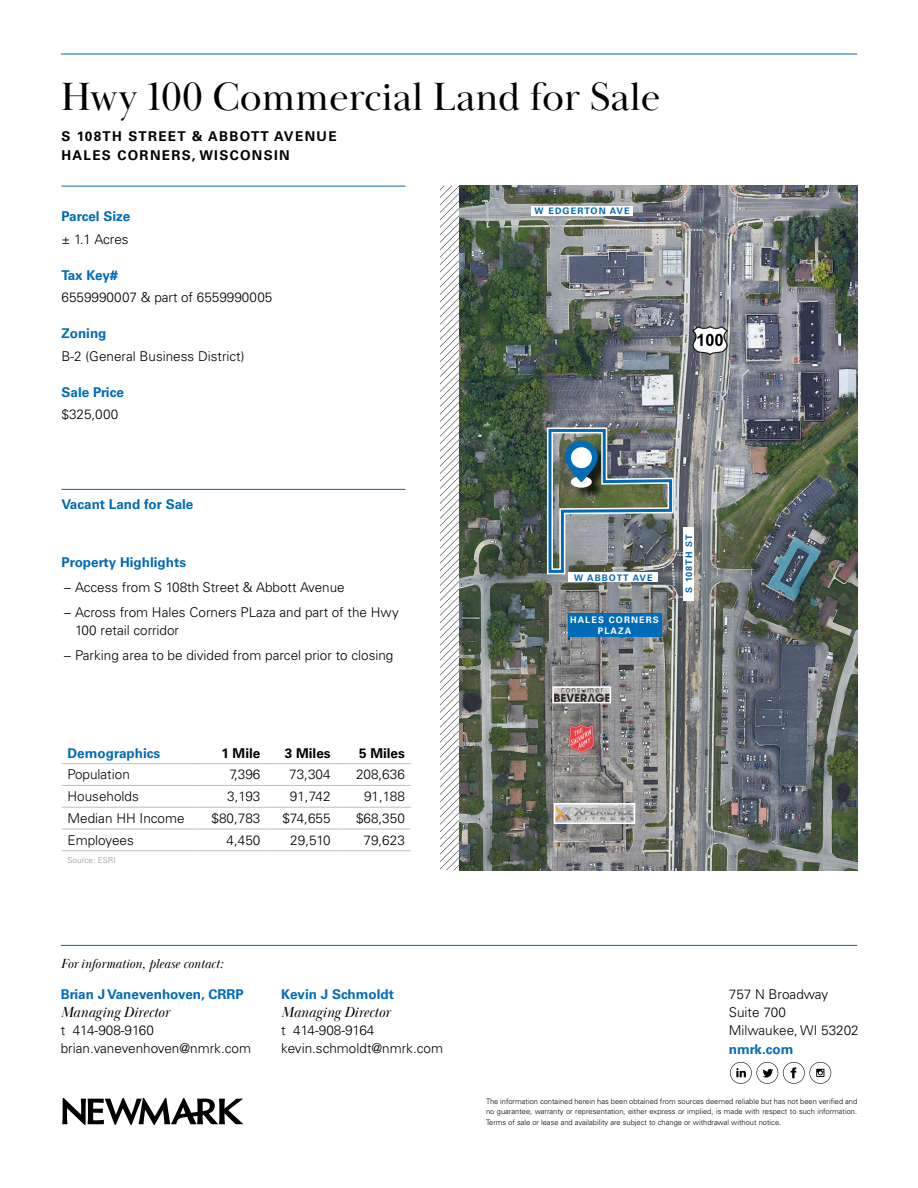
<style>
.page{position:relative;width:918px;height:1188px;background:#fff}
.page>*{position:absolute;margin:0;border:0;box-sizing:border-box;transform-origin:0 0}
.t1{font:40.5px "Baskerville Display PT";color:#000100}
.t2{font:italic 15px "Baskerville Display PT";color:#000100}
.t3{font:300 13.5px/18px "Univers LT Pro 45";color:#000100}
.t4{font:300 13.5px/18px "Univers LT Pro 45";color:#000}
.t5{font:700 13.5px "Univers LT Pro 65";color:#006bb7}
.t6{font:700 13.5px/19.5px "Univers LT Pro 65";letter-spacing:.1em;color:#000100}
.t7{font:italic 13.5px "Baskerville Display PT";color:#000100}
.t8{font:700 9px "Univers LT Pro 65";letter-spacing:.125em;color:#006bb7}
.t9{font:700 9px/10.5px "Univers LT Pro 65";letter-spacing:.125em;color:#fff;text-align:center}
.t10{font:300 8.25px "Univers LT Pro 45";color:#939598}
.t11{font:300 7.5px/10.5px "Univers LT Pro 45";color:#000100;text-align:justify}
</style>
<div class="page">
<hr style="left:61px;top:54px;width:796px;height:1px;background:#006bb7">
<svg style="left:441px;top:186px;width:18px;height:684px"></svg>
<img style="left:459px;top:186px;width:398px;height:684px">
<hr style="left:62px;top:186px;width:343px;height:1px;background:#006bb7">
<div style="left:684px;top:527px;width:10px;height:73px;background:#fff"></div>
<div style="left:568px;top:613px;width:94px;height:24px;background:#006bb7"></div>
<hr style="left:62px;top:829px;width:132px;height:1px;background:#bcbec0">
<hr style="left:194px;top:829px;width:72px;height:1px;background:#bcbec0">
<hr style="left:266px;top:829px;width:71px;height:1px;background:#bcbec0">
<hr style="left:337px;top:829px;width:74px;height:1px;background:#bcbec0">
<hr style="left:62px;top:850px;width:132px;height:1px;background:#bcbec0">
<hr style="left:194px;top:850px;width:72px;height:1px;background:#bcbec0">
<hr style="left:266px;top:850px;width:71px;height:1px;background:#bcbec0">
<hr style="left:337px;top:850px;width:74px;height:1px;background:#bcbec0">
<hr style="left:62px;top:763px;width:132px;height:1px;background:#bcbec0">
<hr style="left:194px;top:763px;width:72px;height:1px;background:#bcbec0">
<hr style="left:266px;top:763px;width:71px;height:1px;background:#bcbec0">
<hr style="left:337px;top:763px;width:74px;height:1px;background:#bcbec0">
<hr style="left:62px;top:785px;width:132px;height:1px;background:#bcbec0">
<hr style="left:194px;top:785px;width:72px;height:1px;background:#bcbec0">
<hr style="left:266px;top:785px;width:71px;height:1px;background:#bcbec0">
<hr style="left:337px;top:785px;width:74px;height:1px;background:#bcbec0">
<hr style="left:62px;top:807px;width:132px;height:1px;background:#bcbec0">
<hr style="left:194px;top:807px;width:72px;height:1px;background:#bcbec0">
<hr style="left:266px;top:807px;width:71px;height:1px;background:#bcbec0">
<hr style="left:337px;top:807px;width:74px;height:1px;background:#bcbec0">
<img style="left:544px;top:424px;width:133px;height:153px">
<img style="left:557px;top:806px;width:75px;height:15px">
<div style="left:554px;top:803px;width:81px;height:21px;border:2px solid #fff"></div>
<img style="left:555px;top:689px;width:53px;height:11px">
<div style="left:552px;top:686px;width:59px;height:17px;border:2px solid #fff"></div>
<img style="left:568px;top:724px;width:26px;height:31px">
<div style="left:531px;top:206px;width:102px;height:10px;background:#fff"></div>
<div style="left:568px;top:572px;width:90px;height:10px;background:#fff"></div>
<img style="left:692px;top:326px;width:36px;height:28px">
<svg style="left:730px;top:1062px;width:101px;height:22px"></svg>
<svg style="left:62px;top:1098px;width:181px;height:27px"></svg>
<hr style="left:61px;top:945px;width:796px;height:1px;background:#006bb7">
<hr style="left:62px;top:489px;width:343px;height:1px;background:#006bb7">
<h1 class="t1" style="left:61px;top:72px;width:601px">Hwy 100 Commercial Land for Sale</h1>
<p class="t6" style="left:61px;top:126px;width:277px">S 108TH STREET &amp; ABBOTT AVENUE<br>HALES CORNERS, WISCONSIN</p>
<p class="t5" style="left:62px;top:207px;width:70px">Parcel Size</p>
<p class="t3" style="left:62px;top:229px;width:69px">± 1.1 Acres</p>
<p class="t5" style="left:62px;top:265px;width:58px">Tax Key#</p>
<p class="t3" style="left:62px;top:288px;width:212px">6559990007 &amp; part of 6559990005</p>
<p class="t5" style="left:62px;top:324px;width:46px">Zoning</p>
<p class="t3" style="left:62px;top:346px;width:185px">B-2 (General Business District)</p>
<p class="t5" style="left:62px;top:382px;width:64px">Sale Price</p>
<p class="t3" style="left:62px;top:405px;width:58px">$325,000</p>
<p class="t5" style="left:62px;top:495px;width:133px">Vacant Land for Sale</p>
<p class="t5" style="left:62px;top:553px;width:126px">Property Highlights</p>
<p class="t4" style="left:64px;top:578px;width:282px">– Access from S 108th Street &amp; Abbott Avenue</p>
<p class="t4" style="left:75px;top:603px;width:325px;text-indent:-11px">– Across from Hales Corners PLaza and part of the Hwy<br>100 retail corridor</p>
<p class="t4" style="left:64px;top:646px;width:331px">– Parking area to be divided from parcel prior to closing</p>
<p class="t5" style="left:68px;top:743px;width:94px">Demographics</p>
<p class="t6" style="left:221px;top:742px;width:41px">1 Mile</p>
<p class="t6" style="left:285px;top:742px;width:47px">3 Miles</p>
<p class="t6" style="left:359px;top:742px;width:47px">5 Miles</p>
<p class="t3" style="left:68px;top:765px;width:64px">Population</p>
<p class="t3" style="left:229px;top:765px;width:32px">7,396</p>
<p class="t3" style="left:289px;top:765px;width:43px">73,304</p>
<p class="t3" style="left:356px;top:765px;width:50px">208,636</p>
<p class="t3" style="left:68px;top:787px;width:73px">Households</p>
<p class="t3" style="left:227px;top:787px;width:35px">3,193</p>
<p class="t3" style="left:290px;top:787px;width:42px">91,742</p>
<p class="t3" style="left:364px;top:787px;width:42px">91,188</p>
<p class="t3" style="left:68px;top:809px;width:119px">Median HH Income</p>
<p class="t3" style="left:212px;top:809px;width:50px">$80,783</p>
<p class="t3" style="left:282px;top:809px;width:50px">$74,655</p>
<p class="t3" style="left:356px;top:809px;width:50px">$68,350</p>
<p class="t3" style="left:68px;top:831px;width:68px">Employees</p>
<p class="t3" style="left:227px;top:831px;width:35px">4,450</p>
<p class="t3" style="left:290px;top:831px;width:42px">29,510</p>
<p class="t3" style="left:364px;top:831px;width:43px">79,623</p>
<p class="t10" style="left:68px;top:854px;width:50px">Source: ESRI</p>
<p class="t7" style="left:61px;top:956px;width:164px">For information, please contact:</p>
<p class="t5" style="left:61px;top:985px;width:184px">Brian J Vanevenhoven, CRRP</p>
<p class="t2" style="left:61px;top:1004px;width:110px">Managing Director</p>
<p class="t3" style="left:61px;top:1021px;width:192px">t 414-908-9160 brian.vanevenhoven@nmrk.com</p>
<p class="t5" style="left:281px;top:985px;width:114px">Kevin J Schmoldt</p>
<p class="t2" style="left:281px;top:1004px;width:110px">Managing Director</p>
<p class="t3" style="left:281px;top:1021px;width:163px">t 414-908-9164 kevin.schmoldt@nmrk.com</p>
<p class="t8" style="left:535px;top:205px;width:96px">W EDGERTON AVE</p>
<p class="t8" style="left:574px;top:571px;width:80px">W ABBOTT AVE</p>
<p class="t9" style="left:570px;top:614px;width:90px">HALES CORNERS<br>PLAZA</p>
<p class="t8" style="left:683px;top:593px;width:60px;rotate:-90deg">S 108TH ST</p>
<p class="t3" style="left:729px;top:985px;width:131px">757 N Broadway<br>Suite 700<br>Milwaukee, WI 53202</p>
<p class="t5" style="left:729px;top:1039px;width:66px">nmrk.com</p>
<p class="t11" style="left:486px;top:1096px;width:373px">The information contained herein has been obtained from sources deemed reliable but has not been verified and no guarantee, warranty or representation, either express or implied, is made with respect to such information.<br>Terms of sale or lease and availability are subject to change or withdrawal without notice.</p>
</div>
